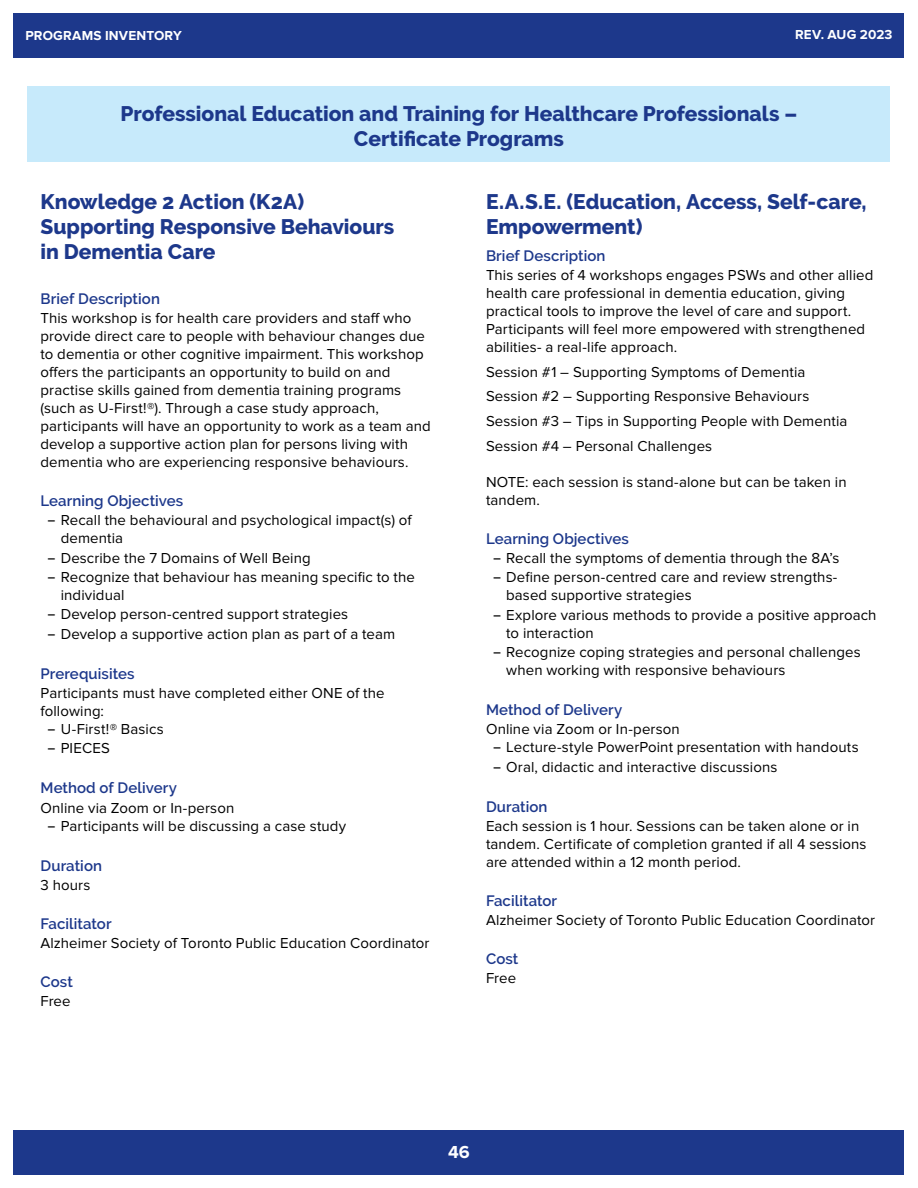
<style>
.page{position:relative;width:918px;height:1188px;background:#fff}
.page>*{position:absolute;margin:0;border:0;box-sizing:border-box;transform-origin:0 0}
.t1{font:800 21px/25.2px "Raleway";color:#1d388b}
.t2{font:700 18px "Proxima Nova";color:#fff}
.t3{font:15px/18px "Proxima Nova";letter-spacing:.005em;color:#000}
.t4{font:600 15px "Raleway";letter-spacing:.005em;color:#1d388b}
.t5{font:700 13.5px "Proxima Nova";letter-spacing:.015em;color:#fff}
.s1{font-family:"Raleway";font-weight:500}
</style>
<div class="page">
<div style="left:14px;top:1130px;width:890px;height:44px;background:#1d388b"></div>
<div style="left:14px;top:14px;width:890px;height:44px;background:#1d388b"></div>
<div style="left:28px;top:87px;width:862px;height:75px;background:#c7eafb"></div>
<p class="t5" style="left:26px;top:28px;width:158px">PROGRAMS INVENTORY</p>
<p class="t5" style="left:795px;top:26px;width:99px">REV. AUG 2023</p>
<h1 class="t1" style="left:121px;top:101px;width:678px;text-align:center">Professional Education and Training for Healthcare Professionals –<br>Certificate Programs</h1>
<h1 class="t1" style="left:40px;top:189px;width:355px">Knowledge 2 Action (K2A)<br>Supporting Responsive Behaviours in Dementia Care</h1>
<p class="t4" style="left:40px;top:290px;width:121px">Brief Description</p>
<p class="t3" style="left:40px;top:309px;width:392px">This workshop is for health care providers and staff who provide direct care to people with behaviour changes due to dementia or other cognitive impairment. This workshop offers the participants an opportunity to build on and practise skills gained from dementia training programs (such as U-First!®). Through a case study approach, participants will have an opportunity to work as a team and develop a supportive action plan for persons living with dementia who are experiencing responsive behaviours.</p>
<p class="t4" style="left:40px;top:492px;width:144px">Learning Objectives</p>
<p class="t3" style="left:61px;top:511px;width:353px;text-indent:-14px"><span class="s1">–</span> Recall the behavioural and psychological impact(s) of dementia</p>
<p class="t3" style="left:47px;top:549px;width:265px"><span class="s1">–</span> Describe the 7 Domains of Well Being</p>
<p class="t3" style="left:61px;top:568px;width:356px;text-indent:-14px"><span class="s1">–</span> Recognize that behaviour has meaning specific to the individual</p>
<p class="t3" style="left:47px;top:605px;width:302px"><span class="s1">–</span> Develop person-centred support strategies</p>
<p class="t3" style="left:47px;top:625px;width:349px"><span class="s1">–</span> Develop a supportive action plan as part of a team</p>
<p class="t4" style="left:40px;top:665px;width:96px">Prerequisites</p>
<p class="t3" style="left:40px;top:684px;width:346px">Participants must have completed either ONE of the following:</p>
<p class="t3" style="left:47px;top:720px;width:118px"><span class="s1">–</span> U-First!® Basics</p>
<p class="t3" style="left:47px;top:740px;width:64px"><span class="s1">–</span> PIECES</p>
<p class="t4" style="left:40px;top:779px;width:138px">Method of Delivery</p>
<p class="t3" style="left:40px;top:799px;width:195px">Online via Zoom or In-person</p>
<p class="t3" style="left:47px;top:817px;width:300px"><span class="s1">–</span> Participants will be discussing a case study</p>
<p class="t4" style="left:40px;top:857px;width:63px">Duration</p>
<p class="t3" style="left:40px;top:876px;width:51px">3 hours</p>
<p class="t4" style="left:40px;top:915px;width:73px">Facilitator</p>
<p class="t3" style="left:40px;top:934px;width:391px">Alzheimer Society of Toronto Public Education Coordinator</p>
<p class="t4" style="left:40px;top:973px;width:34px">Cost</p>
<p class="t3" style="left:40px;top:992px;width:32px">Free</p>
<h1 class="t1" style="left:486px;top:189px;width:382px">E.A.S.E. (Education, Access, Self-care,<br>Empowerment)</h1>
<p class="t4" style="left:486px;top:247px;width:121px">Brief Description</p>
<p class="t3" style="left:486px;top:266px;width:389px">This series of 4 workshops engages PSWs and other allied health care professional in dementia education, giving practical tools to improve the level of care and support.<br>Participants will feel more empowered with strengthened abilities- a real-life approach.</p>
<p class="t3" style="left:486px;top:360px;width:363px;line-height:24.8px">Session #1 – Supporting Symptoms of Dementia Session #2 – Supporting Responsive Behaviours Session #3 – Tips in Supporting People with Dementia Session #4 – Personal Challenges</p>
<p class="t3" style="left:486px;top:473px;width:362px">NOTE: each session is stand-alone but can be taken in tandem.</p>
<p class="t4" style="left:486px;top:530px;width:144px">Learning Objectives</p>
<p class="t3" style="left:493px;top:549px;width:348px"><span class="s1">–</span> Recall the symptoms of dementia through the 8A’s</p>
<p class="t3" style="left:506px;top:569px;width:333px;text-indent:-14px"><span class="s1">–</span> Define person-centred care and review strengths&shy;based supportive strategies</p>
<p class="t3" style="left:506px;top:606px;width:372px;text-indent:-14px"><span class="s1">–</span> Explore various methods to provide a positive approach to interaction</p>
<p class="t3" style="left:506px;top:643px;width:356px;text-indent:-14px"><span class="s1">–</span> Recognize coping strategies and personal challenges when working with responsive behaviours</p>
<p class="t4" style="left:486px;top:701px;width:138px">Method of Delivery</p>
<p class="t3" style="left:486px;top:721px;width:195px">Online via Zoom or In-person</p>
<p class="t3" style="left:493px;top:739px;width:367px"><span class="s1">–</span> Lecture-style PowerPoint presentation with handouts</p>
<p class="t3" style="left:493px;top:758px;width:286px"><span class="s1">–</span> Oral, didactic and interactive discussions</p>
<p class="t4" style="left:486px;top:798px;width:63px">Duration</p>
<p class="t3" style="left:486px;top:817px;width:382px">Each session is 1 hour. Sessions can be taken alone or in tandem. Certificate of completion granted if all 4 sessions are attended within a 12 month period.</p>
<p class="t4" style="left:486px;top:892px;width:73px">Facilitator</p>
<p class="t3" style="left:486px;top:911px;width:391px">Alzheimer Society of Toronto Public Education Coordinator</p>
<p class="t4" style="left:486px;top:950px;width:34px">Cost</p>
<p class="t3" style="left:486px;top:970px;width:32px">Free</p>
<p class="t2" style="left:448px;top:1141px;width:23px">46</p>
</div>
